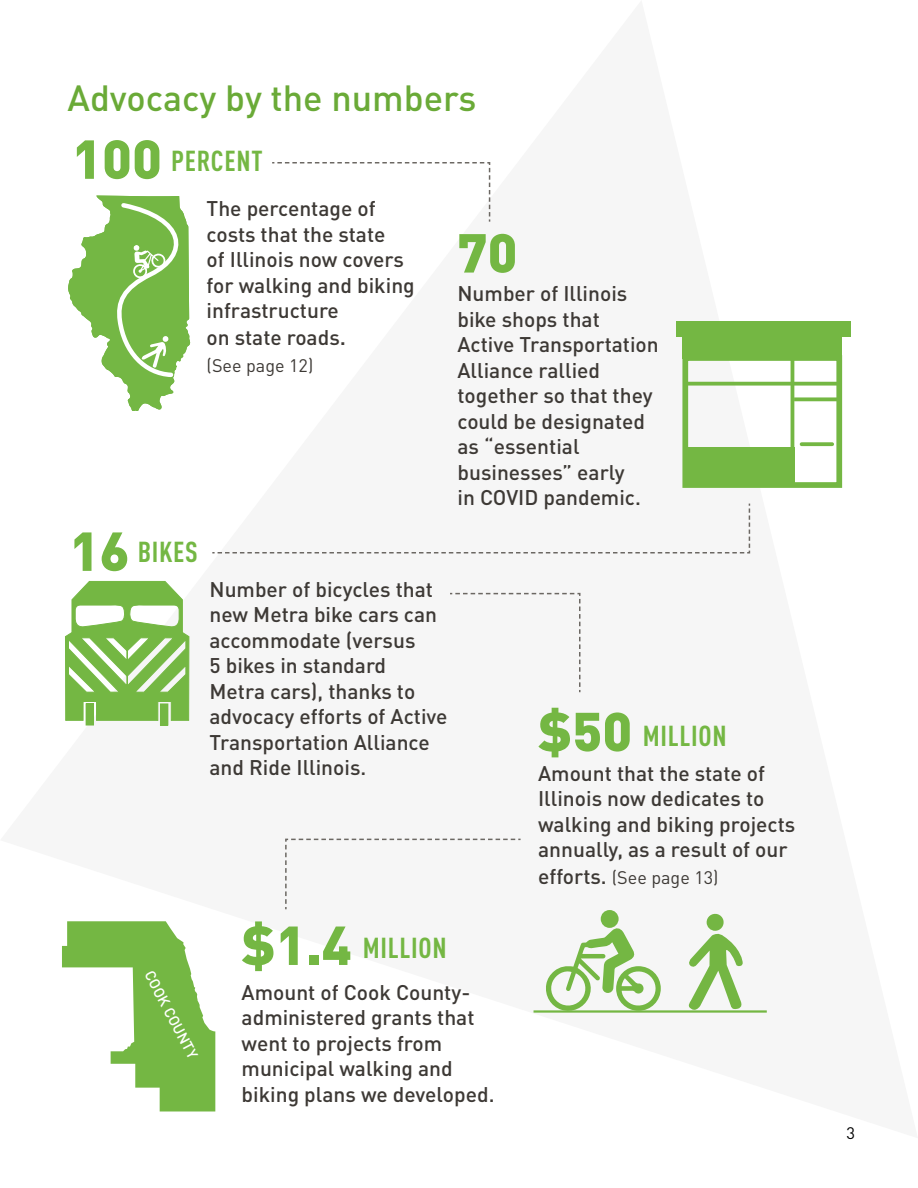
<style>
.page{position:relative;width:918px;height:1188px;background:#fff}
.page>*{position:absolute;margin:0;border:0;box-sizing:border-box;transform-origin:0 0}
.t1{font:900 54px "DIN Pro";color:#74b743}
.t2{font:500 36px "DIN Pro";color:#6aaa37}
.t3{font:700 condensed 28.5px "DIN Pro";letter-spacing:.025em;color:#74b743}
.t4{font:500 21px/25.5px "DIN Pro";color:#3d3935}
.t5{font:18px "DIN Pro";color:#3d3935}
.t6{font:16.5px "DIN Pro";color:#000}
.t7{font:500 14.7px "DIN Pro";color:#fff}
.s1{font-weight:900;font-stretch:normal;font-size:54px}
.s2{font-size:22.5px}
.s3{font-weight:500;font-size:21px}
</style>
<div class="page">
<div style="left:676px;top:321px;width:174px;height:16px;background:#74b743"></div>
<div style="left:682px;top:336px;width:160px;height:23px;background:#74b743"></div>
<div style="left:684px;top:447px;width:110px;height:37px;background:#74b743"></div>
<div style="left:682px;top:355px;width:160px;height:133px;border:6px solid #74b743"></div>
<svg style="left:686px;top:382px;width:154px;height:4px"></svg>
<hr style="left:791px;top:356px;width:3px;height:129px;background:#74b743">
<svg style="left:802px;top:442px;width:30px;height:4px"></svg>
<svg style="left:794px;top:397px;width:47px;height:4px"></svg>
<svg style="left:272px;top:162px;width:219px;height:60px"></svg>
<svg style="left:212px;top:503px;width:539px;height:51px"></svg>
<div style="left:86px;top:704px;width:8px;height:21px;background:#74b743"></div>
<div style="left:160px;top:704px;width:8px;height:21px;background:#74b743"></div>
<svg style="left:65px;top:581px;width:124px;height:140px"></svg>
<div style="left:450px;top:592px;width:131px;height:101px;background:#f6f6f6"></div>
<svg style="left:62px;top:921px;width:153px;height:190px"></svg>
<div style="left:285px;top:838px;width:236px;height:72px;background:#f6f6f6"></div>
<svg style="left:68px;top:196px;width:122px;height:214px"></svg>
<svg style="left:545px;top:927px;width:116px;height:83px"></svg>
<div style="left:601px;top:910px;width:18px;height:18px;background:#74b743;border-radius:50%"></div>
<svg style="left:688px;top:913px;width:55px;height:97px"></svg>
<hr style="left:534px;top:1010px;width:233px;height:3px;background:#74b743">
<h2 class="t2" style="left:68px;top:69px;width:411px">Advocacy by the numbers</h2>
<h3 class="t3" style="left:72px;top:140px;width:192px"><span class="s1">100</span> PERCENT</h3>
<p class="t4" style="left:207px;top:193px;width:210px">The percentage of costs that the state<br>of Illinois now covers for walking and biking infrastructure<br>on state roads<span class="s2">.</span></p>
<p class="t5" style="left:207px;top:352px;width:108px">(See page 12)</p>
<h1 class="t1" style="left:70px;top:505px;width:62px">16</h1>
<h3 class="t3" style="left:138px;top:530px;width:62px">BIKES</h3>
<p class="t4" style="left:210px;top:574px;width:240px">Number of bicycles that new Metra bike cars can accommodate (versus<br>5 bikes in standard<br>Metra cars), thanks to advocacy efforts of Active<br>Transportation Alliance and Ride Illinois.</p>
<h1 class="t1" style="left:458px;top:207px;width:62px">70</h1>
<p class="t4" style="left:458px;top:279px;width:203px">Number of Illinois bike shops that<br>Active Transportation<br>Alliance rallied together so that they could be designated as “essential businesses” early<br>in COVID pandemic.</p>
<h1 class="t1" style="left:538px;top:685px;width:96px">$50</h1>
<h3 class="t3" style="left:643px;top:714px;width:85px">MILLION</h3>
<p class="t4" style="left:538px;top:758px;width:259px">Amount that the state of<br>Illinois now dedicates to walking and biking projects annually, as a result of our</p>
<p class="t5" style="left:538px;top:864px;width:182px"><span class="s3">efforts.</span> (See page 13)</p>
<p class="t7" style="left:159px;top:966px;width:98px;rotate:62deg">COOK COUNTY</p>
<h3 class="t3" style="left:242px;top:926px;width:207px"><span class="s1">$1.4</span> MILLION</h3>
<p class="t4" style="left:242px;top:977px;width:254px">Amount of Cook County&shy;administered grants that went to projects from municipal walking and biking plans we developed.</p>
<p class="t6" style="left:846px;top:1120px;width:10px">3</p>
</div>
